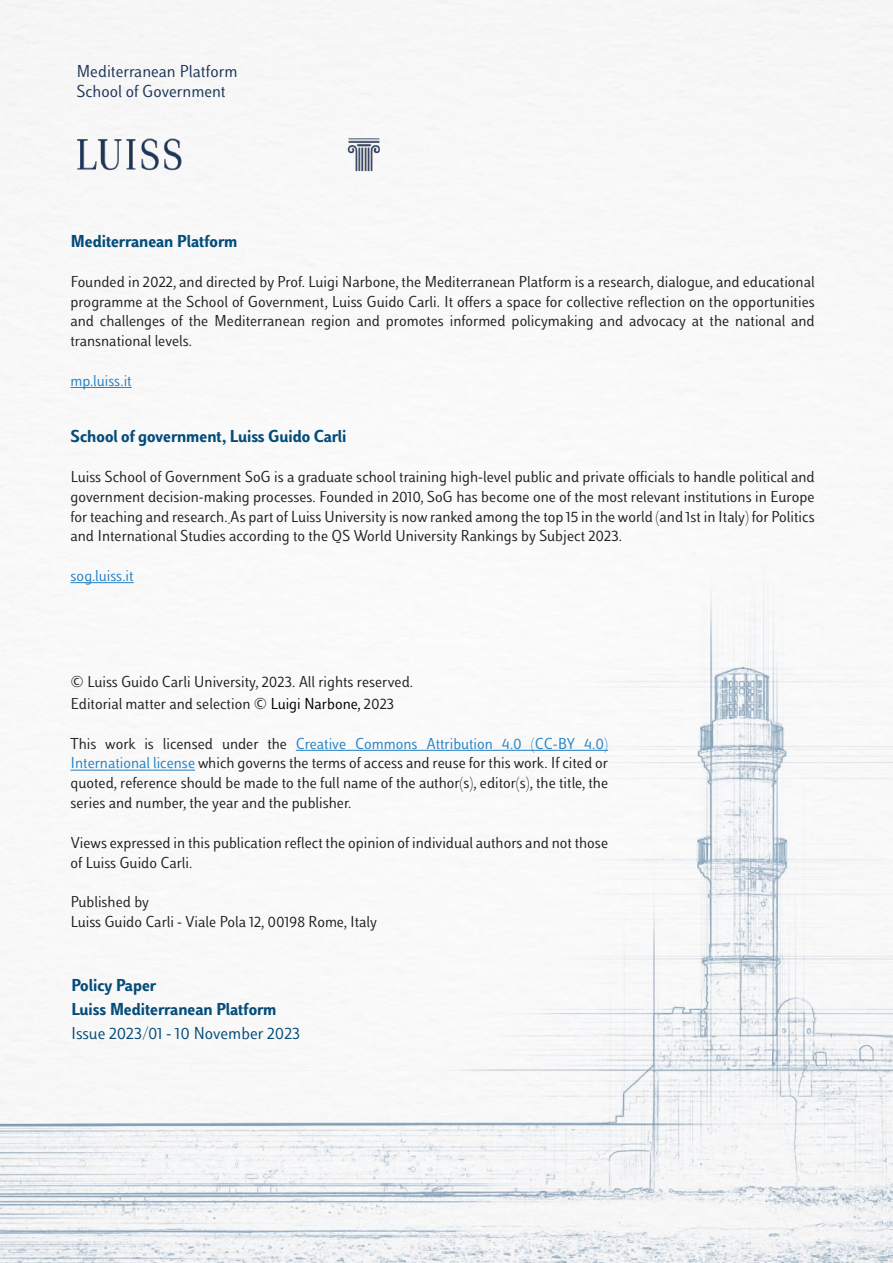
<style>
.page{position:relative;width:893px;height:1263px;background:#fff}
.page>*{position:absolute;margin:0;border:0;box-sizing:border-box;transform-origin:0 0}
.t1{font:700 18px/24px "Luiss Sans";color:#044c7a}
.t2{font:18px/19.5px "Luiss Sans";color:#1d355a}
.t3{font:18px "Luiss Sans";color:#044c7a}
.t4{font:16.5px/19.8px "Luiss Sans";color:#231f20;text-align:justify}
.t5{font:16.5px "Luiss Sans";color:#2581c4}
.s1{color:#000}
.s2{color:#2581c4}
</style>
<div class="page">
<img style="left:0;top:0;width:893px;height:1263px">
<img style="left:0;top:113px;width:779px;height:92px">
<hr style="left:70px;top:387px;width:62px;height:1px;background:#2581c4">
<hr style="left:70px;top:582px;width:64px;height:1px;background:#2581c4">
<hr style="left:296px;top:750px;width:312px;height:1px;background:#2581c4">
<hr style="left:70px;top:770px;width:125px;height:1px;background:#2581c4">
<p class="t2" style="left:77px;top:62px;width:162px">Mediterranean Platform<br>School of Government</p>
<p class="t1" style="left:70px;top:229px;width:168px">Mediterranean Platform</p>
<p class="t4" style="left:70px;top:272px;width:746px">Founded in 2022, and directed by Prof. Luigi Narbone, the Mediterranean Platform is a research, dialogue, and educational programme at the School of Government, Luiss Guido Carli. It offers a space for collective reflection on the opportunities and challenges of the Mediterranean region and promotes informed policymaking and advocacy at the national and transnational levels.</p>
<p class="t5" style="left:70px;top:371px;width:63px">mp.luiss.it</p>
<p class="t1" style="left:70px;top:424px;width:278px">School of government, Luiss Guido Carli</p>
<p class="t4" style="left:70px;top:467px;width:746px">Luiss School of Government SoG is a graduate school training high-level public and private officials to handle political and government decision-making processes. Founded in 2010, SoG has become one of the most relevant institutions in Europe for teaching and research. As part of Luiss University is now ranked among the top 15 in the world (and 1st in Italy) for Politics and International Studies according to the QS World University Rankings by Subject 2023.</p>
<p class="t5" style="left:70px;top:566px;width:65px">sog.luiss.it</p>
<p class="t4" style="left:70px;top:671px;width:344px;line-height:21.6px">© Luiss Guido Carli University, 2023. All rights reserved.<br>Editorial matter and selection © <span class="s1">Luigi Narbone,</span> 2023</p>
<p class="t4" style="left:70px;top:733px;width:539px">This work is licensed under the <span class="s2">Creative Commons Attribution 4.0 (CC-BY 4.0)<br>International license</span> which governs the terms of access and reuse for this work. If cited or quoted, reference should be made to the full name of the author(s), editor(s), the title, the series and number, the year and the publisher.</p>
<p class="t4" style="left:70px;top:832px;width:539px">Views expressed in this publication reflect the opinion of individual authors and not those of Luiss Guido Carli.</p>
<p class="t4" style="left:70px;top:892px;width:308px">Published by<br>Luiss Guido Carli - Viale Pola 12, 00198 Rome, Italy</p>
<p class="t1" style="left:71px;top:973px;width:207px">Policy Paper<br>Luiss Mediterranean Platform</p>
<p class="t3" style="left:71px;top:1023px;width:231px">Issue 2023/01 - 10 November 2023</p>
</div>
